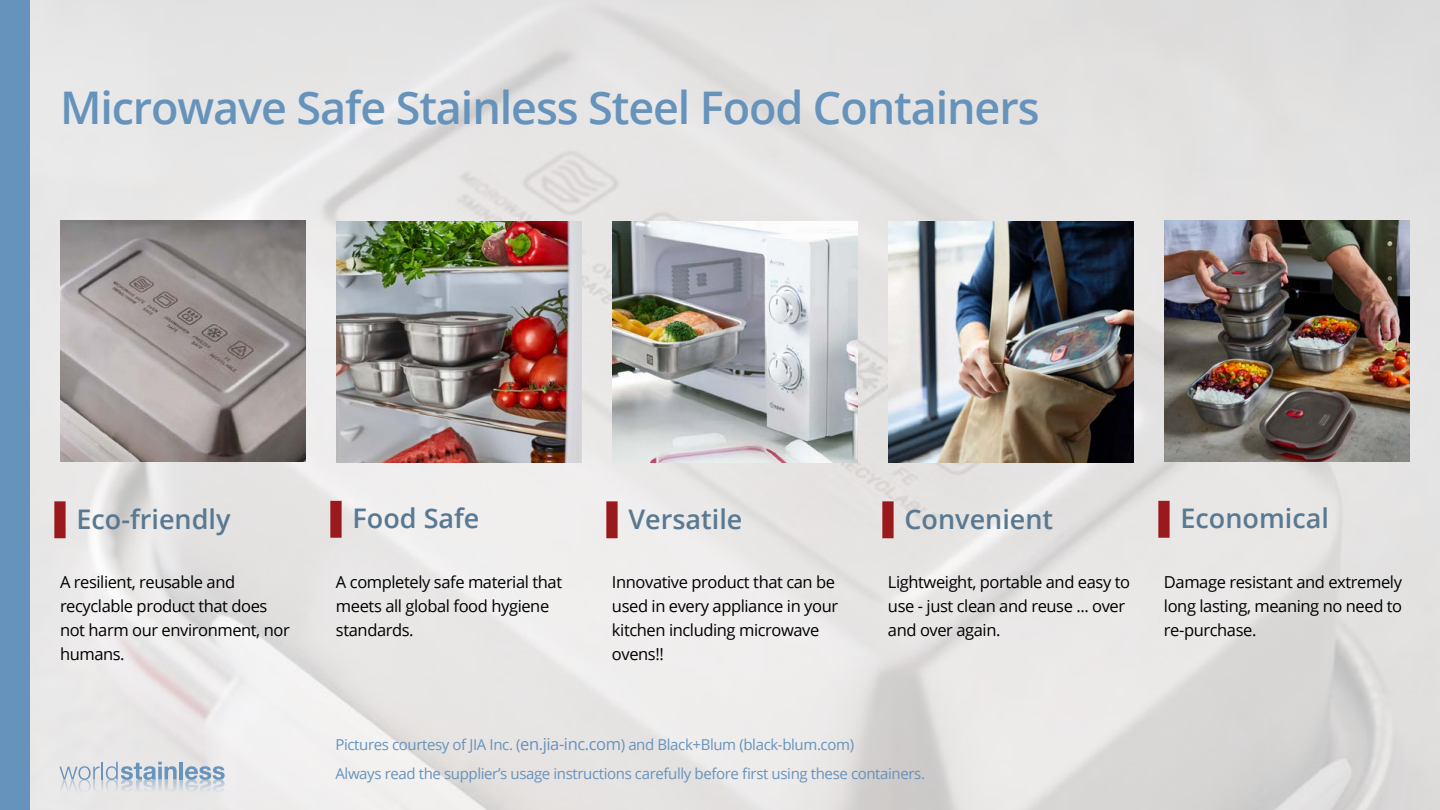
<style>
.page{position:relative;width:1440px;height:810px;background:#fff}
.page>*{position:absolute;margin:0;border:0;box-sizing:border-box;transform-origin:0 0}
.t1{font:600 45px "Open Sans";letter-spacing:-.025em;color:#6693bc}
.t2{font:600 27px "Open Sans";color:#587991}
.t3{font:16.5px/24px "Open Sans";letter-spacing:-.025em;color:#000}
.t4{font:15px/29.8px "Open Sans";letter-spacing:-.025em;color:#6693bc}
.s1{font-size:16.5px}
</style>
<div class="page">
<div style="left:0;top:0;width:30px;height:810px;background:#6693bc"></div>
<img style="left:30px;top:0;width:1410px;height:810px">
<img style="left:60px;top:221px;width:246px;height:240px">
<img style="left:336px;top:222px;width:246px;height:240px">
<img style="left:612px;top:222px;width:246px;height:240px">
<img style="left:888px;top:222px;width:246px;height:240px">
<img style="left:1165px;top:221px;width:245px;height:240px">
<div style="left:54px;top:501px;width:12px;height:37px;background:#9a191c"></div>
<div style="left:330px;top:501px;width:12px;height:37px;background:#9a191c"></div>
<div style="left:606px;top:501px;width:12px;height:37px;background:#9a191c"></div>
<div style="left:882px;top:501px;width:12px;height:37px;background:#9a191c"></div>
<div style="left:1158px;top:501px;width:12px;height:37px;background:#9a191c"></div>
<svg style="left:59px;top:762px;width:166px;height:35px;background:#cbd4dd"></svg>
<h1 class="t1" style="left:60px;top:77px;width:981px">Microwave Safe Stainless Steel Food Containers</h1>
<h2 class="t2" style="left:76px;top:500px;width:156px">Eco-friendly</h2>
<h2 class="t2" style="left:352px;top:500px;width:129px">Food Safe</h2>
<h2 class="t2" style="left:628px;top:500px;width:116px">Versatile</h2>
<h2 class="t2" style="left:904px;top:500px;width:150px">Convenient</h2>
<h2 class="t2" style="left:1180px;top:500px;width:150px">Economical</h2>
<p class="t3" style="left:60px;top:569px;width:231px">A resilient, reusable and recyclable product that does not harm our environment, nor humans.</p>
<p class="t3" style="left:336px;top:569px;width:228px">A completely safe material that meets all global food hygiene standards.</p>
<p class="t3" style="left:612px;top:569px;width:228px">Innovative product that can be used in every appliance in your kitchen including microwave ovens!!</p>
<p class="t3" style="left:888px;top:570px;width:244px">Lightweight, portable and easy to use - just clean and reuse ... over and over again.</p>
<p class="t3" style="left:1164px;top:570px;width:240px;text-align:justify">Damage resistant and extremely long lasting, meaning no need to re-purchase.</p>
<p class="t4" style="left:335px;top:729px;width:591px">Pictures courtesy of JIA Inc. (<span class="s1">en.jia-inc.com</span>) and Black+Blum (black-blum.com)<br>Always read the supplier’s usage instructions carefully before first using these containers.</p>
</div>
